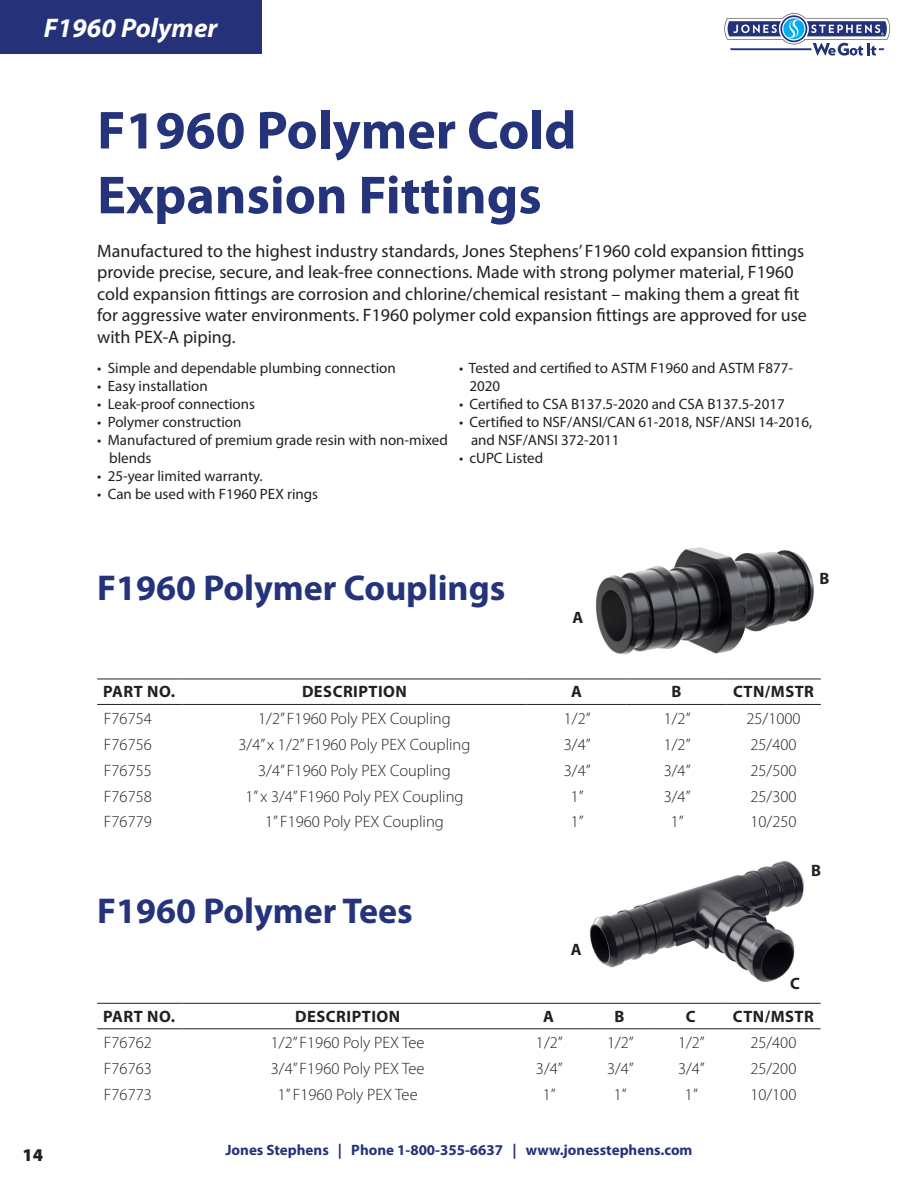
<style>
.page{position:relative;width:918px;height:1188px;background:#fff}
.page>*{position:absolute;margin:0;border:0;box-sizing:border-box;transform-origin:0 0}
.t1{font:700 54px/64.8px "Myriad Pro";color:#24337a}
.Part_Name{font:700 36px "Myriad Pro";color:#24337a}
.t2{font:italic 700 27px "Myriad Pro";color:#fff}
.Body_Text{font:18px/21.6px "Myriad Pro";color:#231f20}
.t3{font:900 18px "Myriad Pro";color:#231f20}
.t4{font:300 16.5px "Myriad Pro";color:#231f20}
.t5{font:700 16.5px "Myriad Pro";letter-spacing:.03em;color:#231f20}
.Part_Bullet_Points{font:15px/18px "Myriad Pro";color:#231f20}
.t6{font:700 15px "Myriad Pro";color:#253279}
</style>
<div class="page">
<div style="left:0;top:0;width:261px;height:54px;background:#253279"></div>
<svg style="left:724px;top:13px;width:167px;height:43px"></svg>
<img style="left:595px;top:547px;width:219px;height:108px">
<hr style="left:97px;top:679px;width:86px;height:1px;background:#231f20">
<hr style="left:183px;top:679px;width:344px;height:1px;background:#231f20">
<hr style="left:526px;top:679px;width:100px;height:1px;background:#231f20">
<hr style="left:626px;top:679px;width:100px;height:1px;background:#231f20">
<hr style="left:726px;top:679px;width:95px;height:1px;background:#231f20">
<hr style="left:97px;top:704px;width:86px;height:1px;background:#231f20">
<hr style="left:183px;top:704px;width:344px;height:1px;background:#231f20">
<hr style="left:526px;top:704px;width:100px;height:1px;background:#231f20">
<hr style="left:626px;top:704px;width:100px;height:1px;background:#231f20">
<hr style="left:726px;top:704px;width:95px;height:1px;background:#231f20">
<img style="left:590px;top:861px;width:214px;height:121px">
<hr style="left:97px;top:1003px;width:86px;height:1px;background:#231f20">
<hr style="left:183px;top:1003px;width:330px;height:1px;background:#231f20">
<hr style="left:513px;top:1003px;width:71px;height:1px;background:#231f20">
<hr style="left:584px;top:1003px;width:71px;height:1px;background:#231f20">
<hr style="left:655px;top:1003px;width:71px;height:1px;background:#231f20">
<hr style="left:726px;top:1003px;width:95px;height:1px;background:#231f20">
<hr style="left:97px;top:1028px;width:86px;height:1px;background:#231f20">
<hr style="left:183px;top:1028px;width:330px;height:1px;background:#231f20">
<hr style="left:513px;top:1028px;width:71px;height:1px;background:#231f20">
<hr style="left:584px;top:1028px;width:71px;height:1px;background:#231f20">
<hr style="left:655px;top:1028px;width:71px;height:1px;background:#231f20">
<hr style="left:726px;top:1028px;width:95px;height:1px;background:#231f20">
<p class="t2" style="left:44px;top:10px;width:175px">F1960 Polymer</p>
<p class="t1" style="left:97px;top:96px;width:481px">F1960 Polymer Cold<br>Expansion Fittings</p>
<p class="Body_Text" style="left:97px;top:239px;width:711px">Manufactured to the highest industry standards, Jones Stephens’ F1960 cold expansion fittings provide precise, secure, and leak-free connections. Made with strong polymer material, F1960 cold expansion fittings are corrosion and chlorine/chemical resistant – making them a great fit for aggressive water environments. F1960 polymer cold expansion fittings are approved for use with PEX-A piping.</p>
<p class="Part_Bullet_Points" style="left:97px;top:358px;width:300px">• Simple and dependable plumbing connection</p>
<p class="Part_Bullet_Points" style="left:97px;top:376px;width:112px">• Easy installation</p>
<p class="Part_Bullet_Points" style="left:97px;top:394px;width:159px">• Leak-proof connections</p>
<p class="Part_Bullet_Points" style="left:97px;top:412px;width:146px">• Polymer construction</p>
<p class="Part_Bullet_Points" style="left:109px;top:430px;width:340px;text-indent:-12px">• Manufactured of premium grade resin with non-mixed blends</p>
<p class="Part_Bullet_Points" style="left:97px;top:466px;width:167px">• 25-year limited warranty.</p>
<p class="Part_Bullet_Points" style="left:97px;top:484px;width:223px">• Can be used with F1960 PEX rings</p>
<p class="Part_Bullet_Points" style="left:470px;top:358px;width:325px;text-indent:-10px">• Tested and certified to ASTM F1960 and ASTM F877-<br>2020</p>
<p class="Part_Bullet_Points" style="left:459px;top:394px;width:327px">• Certified to CSA B137.5-2020 and CSA B137.5-2017</p>
<p class="Part_Bullet_Points" style="left:471px;top:412px;width:343px;text-indent:-12px">• Certified to NSF/ANSI/CAN 61-2018, NSF/ANSI 14-2016, and NSF/ANSI 372-2011</p>
<p class="Part_Bullet_Points" style="left:459px;top:448px;width:86px">• cUPC Listed</p>
<p class="Part_Name" style="left:97px;top:565px;width:410px">F1960 Polymer Couplings</p>
<p class="t5" style="left:572px;top:606px;width:12px">A</p>
<p class="t5" style="left:820px;top:567px;width:11px">B</p>
<p class="t5" style="left:103px;top:681px;width:73px">PART NO.</p>
<p class="t5" style="left:302px;top:681px;width:107px">DESCRIPTION</p>
<p class="t5" style="left:571px;top:681px;width:12px">A</p>
<p class="t5" style="left:671px;top:681px;width:11px">B</p>
<p class="t5" style="left:733px;top:681px;width:83px">CTN/MSTR</p>
<p class="t4" style="left:104px;top:709px;width:49px">F76754</p>
<p class="t4" style="left:258px;top:709px;width:194px">1/2” F1960 Poly PEX Coupling</p>
<p class="t4" style="left:564px;top:709px;width:28px">1/2”</p>
<p class="t4" style="left:664px;top:709px;width:28px">1/2”</p>
<p class="t4" style="left:746px;top:709px;width:56px">25/1000</p>
<p class="t4" style="left:104px;top:735px;width:49px">F76756</p>
<p class="t4" style="left:239px;top:735px;width:233px">3/4” x 1/2” F1960 Poly PEX Coupling</p>
<p class="t4" style="left:564px;top:735px;width:28px">3/4”</p>
<p class="t4" style="left:664px;top:735px;width:28px">1/2”</p>
<p class="t4" style="left:751px;top:735px;width:48px">25/400</p>
<p class="t4" style="left:104px;top:761px;width:49px">F76755</p>
<p class="t4" style="left:258px;top:761px;width:194px">3/4” F1960 Poly PEX Coupling</p>
<p class="t4" style="left:564px;top:761px;width:28px">3/4”</p>
<p class="t4" style="left:664px;top:761px;width:28px">3/4”</p>
<p class="t4" style="left:751px;top:761px;width:48px">25/500</p>
<p class="t4" style="left:104px;top:787px;width:49px">F76758</p>
<p class="t4" style="left:245px;top:787px;width:220px">1” x 3/4” F1960 Poly PEX Coupling</p>
<p class="t4" style="left:571px;top:787px;width:14px">1”</p>
<p class="t4" style="left:664px;top:787px;width:28px">3/4”</p>
<p class="t4" style="left:751px;top:787px;width:48px">25/300</p>
<p class="t4" style="left:104px;top:813px;width:49px">F76779</p>
<p class="t4" style="left:265px;top:813px;width:180px">1” F1960 Poly PEX Coupling</p>
<p class="t4" style="left:571px;top:813px;width:14px">1”</p>
<p class="t4" style="left:671px;top:813px;width:14px">1”</p>
<p class="t4" style="left:751px;top:813px;width:48px">10/250</p>
<p class="Part_Name" style="left:97px;top:888px;width:317px">F1960 Polymer Tees</p>
<p class="t5" style="left:571px;top:939px;width:12px">A</p>
<p class="t5" style="left:811px;top:859px;width:11px">B</p>
<p class="t5" style="left:790px;top:972px;width:11px">C</p>
<p class="t3" style="left:22px;top:1143px;width:22px">14</p>
<p class="t5" style="left:103px;top:1005px;width:73px">PART NO.</p>
<p class="t5" style="left:295px;top:1005px;width:107px">DESCRIPTION</p>
<p class="t5" style="left:543px;top:1005px;width:12px">A</p>
<p class="t5" style="left:615px;top:1005px;width:11px">B</p>
<p class="t5" style="left:686px;top:1005px;width:11px">C</p>
<p class="t5" style="left:733px;top:1005px;width:83px">CTN/MSTR</p>
<p class="t4" style="left:104px;top:1034px;width:49px">F76762</p>
<p class="t4" style="left:271px;top:1034px;width:155px">1/2” F1960 Poly PEX Tee</p>
<p class="t4" style="left:536px;top:1034px;width:28px">1/2”</p>
<p class="t4" style="left:607px;top:1034px;width:28px">1/2”</p>
<p class="t4" style="left:678px;top:1034px;width:28px">1/2”</p>
<p class="t4" style="left:750px;top:1034px;width:48px">25/400</p>
<p class="t4" style="left:104px;top:1060px;width:49px">F76763</p>
<p class="t4" style="left:271px;top:1060px;width:155px">3/4” F1960 Poly PEX Tee</p>
<p class="t4" style="left:536px;top:1060px;width:28px">3/4”</p>
<p class="t4" style="left:607px;top:1060px;width:28px">3/4”</p>
<p class="t4" style="left:678px;top:1060px;width:28px">3/4”</p>
<p class="t4" style="left:750px;top:1060px;width:48px">25/200</p>
<p class="t4" style="left:104px;top:1085px;width:49px">F76773</p>
<p class="t4" style="left:278px;top:1085px;width:141px">1” F1960 Poly PEX Tee</p>
<p class="t4" style="left:543px;top:1085px;width:14px">1”</p>
<p class="t4" style="left:614px;top:1085px;width:14px">1”</p>
<p class="t4" style="left:685px;top:1085px;width:14px">1”</p>
<p class="t4" style="left:750px;top:1085px;width:48px">10/100</p>
<p class="t6" style="left:225px;top:1140px;width:469px">Jones Stephens | Phone 1-800-355-6637 | www.jonesstephens.com</p>
</div>
